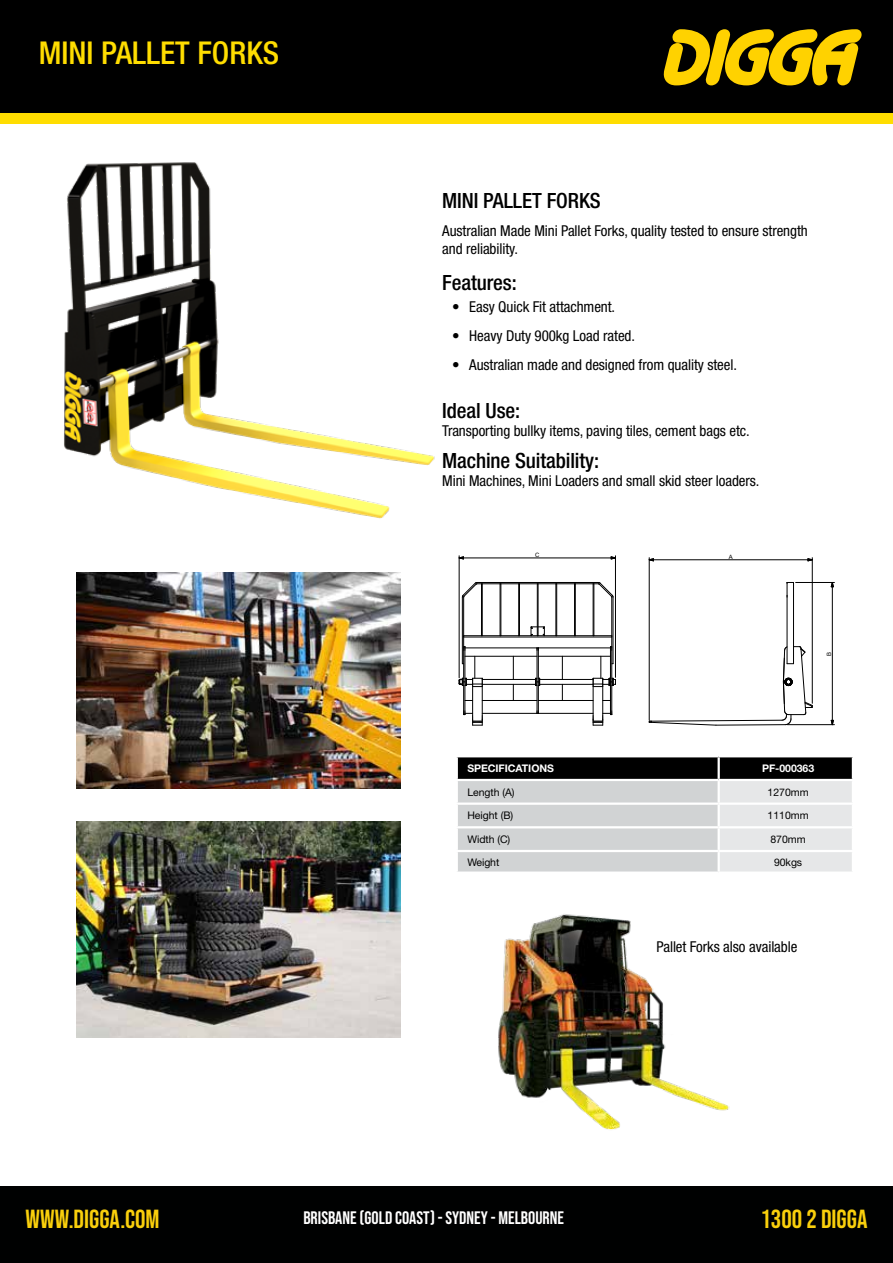
<style>
.page{position:relative;width:893px;height:1263px;background:#fff}
.page>*{position:absolute;margin:0;border:0;box-sizing:border-box;transform-origin:0 0}
.t1{font:500 condensed 31.5px "Helvetica Neue LT Std";color:#fd0}
.t2{font:26.1px "Bebas Neue";color:#f9cf0c}
.t3{font:500 condensed 21px "Helvetica Neue LT Std";letter-spacing:-.005em;color:#000}
.t4{font:18px "Bebas Neue";color:#fff}
.t5{font:condensed 15px/18px "Helvetica Neue LT Std";letter-spacing:-.005em;color:#000}
.t6{font:10.5px "Helvetica Neue LT Std";letter-spacing:-.005em;color:#000}
.t7{font:700 10.5px "Helvetica Neue LT Std";letter-spacing:-.005em;color:#fff}
.t8{font:6px "Arial";color:#000}
</style>
<div class="page">
<div style="left:0;top:0;width:893px;height:114px;background:#000"></div>
<div style="left:0;top:113px;width:893px;height:10px;background:#fd0"></div>
<svg style="left:664px;top:29px;width:198px;height:57px"></svg>
<div style="left:0;top:1186px;width:893px;height:77px;background:#000101"></div>
<svg style="left:457px;top:757px;width:395px;height:114px;background:#b2b3b3"></svg>
<hr style="left:456px;top:757px;width:2px;height:22px;background:#fff">
<hr style="left:456px;top:826px;width:263px;height:2px;background:#fff">
<hr style="left:719px;top:826px;width:135px;height:2px;background:#fff">
<img style="left:77px;top:572px;width:324px;height:216px">
<img style="left:77px;top:821px;width:324px;height:216px">
<hr style="left:538px;top:700px;width:55px;height:1px;background:#000">
<hr style="left:482px;top:700px;width:55px;height:1px;background:#000">
<hr style="left:482px;top:713px;width:55px;height:1px;background:#000">
<hr style="left:538px;top:713px;width:55px;height:1px;background:#000">
<hr style="left:537px;top:650px;width:1px;height:32px;background:#000">
<hr style="left:538px;top:650px;width:1px;height:32px;background:#000">
<hr style="left:465px;top:656px;width:72px;height:1px;background:#000">
<hr style="left:538px;top:656px;width:72px;height:1px;background:#000">
<hr style="left:538px;top:648px;width:72px;height:1px;background:#000">
<hr style="left:465px;top:648px;width:72px;height:1px;background:#000">
<hr style="left:463px;top:597px;width:1px;height:50px;background:#000">
<hr style="left:462px;top:597px;width:1px;height:67px;background:#000">
<hr style="left:613px;top:597px;width:1px;height:67px;background:#000">
<hr style="left:611px;top:597px;width:1px;height:50px;background:#000">
<hr style="left:477px;top:583px;width:121px;height:1px;background:#000">
<hr style="left:477px;top:582px;width:121px;height:1px;background:#000">
<svg style="left:535px;top:678px;width:5px;height:36px"></svg>
<hr style="left:464px;top:635px;width:148px;height:1px;background:#000">
<hr style="left:464px;top:637px;width:148px;height:1px;background:#000">
<hr style="left:594px;top:584px;width:1px;height:52px;background:#000">
<svg style="left:594px;top:582px;width:20px;height:16px"></svg>
<hr style="left:593px;top:584px;width:1px;height:52px;background:#000">
<hr style="left:575px;top:584px;width:1px;height:52px;background:#000">
<hr style="left:574px;top:584px;width:1px;height:52px;background:#000">
<hr style="left:556px;top:584px;width:1px;height:52px;background:#000">
<hr style="left:538px;top:584px;width:1px;height:52px;background:#000">
<hr style="left:537px;top:584px;width:1px;height:52px;background:#000">
<hr style="left:519px;top:584px;width:1px;height:52px;background:#000">
<hr style="left:518px;top:584px;width:1px;height:52px;background:#000">
<hr style="left:501px;top:584px;width:1px;height:52px;background:#000">
<hr style="left:500px;top:584px;width:1px;height:52px;background:#000">
<hr style="left:482px;top:584px;width:1px;height:52px;background:#000">
<svg style="left:462px;top:582px;width:20px;height:16px"></svg>
<hr style="left:481px;top:584px;width:1px;height:52px;background:#000">
<svg style="left:531px;top:627px;width:14px;height:9px"></svg>
<svg style="left:562px;top:657px;width:1px;height:43px"></svg>
<svg style="left:513px;top:656px;width:1px;height:44px"></svg>
<hr style="left:482px;top:679px;width:54px;height:1px;background:#000">
<hr style="left:540px;top:679px;width:53px;height:1px;background:#000">
<hr style="left:482px;top:684px;width:54px;height:1px;background:#000">
<hr style="left:540px;top:684px;width:53px;height:1px;background:#000">
<svg style="left:593px;top:646px;width:23px;height:80px"></svg>
<svg style="left:459px;top:646px;width:24px;height:80px"></svg>
<hr style="left:787px;top:597px;width:1px;height:67px;background:#000">
<hr style="left:793px;top:597px;width:1px;height:67px;background:#000">
<svg style="left:787px;top:582px;width:7px;height:16px"></svg>
<svg style="left:649px;top:646px;width:164px;height:79px"></svg>
<svg style="left:460px;top:556px;width:4px;height:4px"></svg>
<svg style="left:610px;top:556px;width:5px;height:4px"></svg>
<hr style="left:463px;top:558px;width:148px;height:1px;background:#000">
<hr style="left:615px;top:556px;width:1px;height:121px;background:#000">
<hr style="left:459px;top:556px;width:1px;height:122px;background:#000">
<svg style="left:830px;top:583px;width:4px;height:4px"></svg>
<svg style="left:831px;top:720px;width:3px;height:6px"></svg>
<hr style="left:832px;top:587px;width:1px;height:133px;background:#000">
<hr style="left:796px;top:582px;width:38px;height:1px;background:#000">
<hr style="left:787px;top:724px;width:47px;height:1px;background:#000">
<svg style="left:807px;top:558px;width:5px;height:3px"></svg>
<svg style="left:648px;top:558px;width:6px;height:3px"></svg>
<hr style="left:653px;top:559px;width:155px;height:1px;background:#000">
<hr style="left:812px;top:558px;width:1px;height:145px;background:#000">
<hr style="left:649px;top:558px;width:1px;height:162px;background:#000">
<img style="left:64px;top:162px;width:371px;height:357px">
<img style="left:498px;top:914px;width:231px;height:216px">
<h1 class="t1" style="left:39px;top:34px;width:242px">MINI PALLET FORKS</h1>
<h3 class="t3" style="left:442px;top:188px;width:160px">MINI PALLET FORKS</h3>
<p class="t5" style="left:442px;top:221px;width:367px">Australian Made Mini Pallet Forks, quality tested to ensure strength and reliability.</p>
<h3 class="t3" style="left:442px;top:270px;width:76px">Features:</h3>
<p class="t5" style="left:452px;top:298px;width:164px">• Easy Quick Fit attachment.</p>
<p class="t5" style="left:452px;top:326px;width:184px">• Heavy Duty 900kg Load rated.</p>
<p class="t5" style="left:452px;top:355px;width:286px">• Australian made and designed from quality steel.</p>
<h3 class="t3" style="left:442px;top:398px;width:79px">Ideal Use:</h3>
<p class="t5" style="left:442px;top:421px;width:309px">Transporting bullky items, paving tiles, cement bags etc.</p>
<h3 class="t3" style="left:442px;top:448px;width:158px">Machine Suitability:</h3>
<p class="t5" style="left:442px;top:471px;width:319px">Mini Machines, Mini Loaders and small skid steer loaders.</p>
<p class="t8" style="left:535px;top:550px;width:6px">C</p>
<p class="t8" style="left:729px;top:552px;width:5px">A</p>
<p class="t8" style="left:825px;top:656px;width:5px;rotate:-90deg">B</p>
<p class="t7" style="left:467px;top:762px;width:88px">SPECIFICATIONS</p>
<p class="t7" style="left:762px;top:762px;width:54px">PF-000363</p>
<p class="t6" style="left:467px;top:785px;width:49px">Length (A)</p>
<p class="t6" style="left:768px;top:785px;width:43px">1270mm</p>
<p class="t6" style="left:467px;top:809px;width:47px">Height (B)</p>
<p class="t6" style="left:768px;top:809px;width:43px">1110mm</p>
<p class="t6" style="left:467px;top:833px;width:44px">Width (C)</p>
<p class="t6" style="left:770px;top:833px;width:37px">870mm</p>
<p class="t6" style="left:467px;top:855px;width:34px">Weight</p>
<p class="t6" style="left:774px;top:855px;width:30px">90kgs</p>
<p class="t5" style="left:657px;top:937px;width:142px">Pallet Forks also available</p>
<h2 class="t2" style="left:26px;top:1204px;width:136px">WWW.DIGGA.COM</h2>
<p class="t4" style="left:303px;top:1208px;width:262px">BRISBANE (GOLD COAST) - SYDNEY - MELBOURNE</p>
<h2 class="t2" style="left:760px;top:1204px;width:108px">1300 2 DIGGA</h2>
</div>
